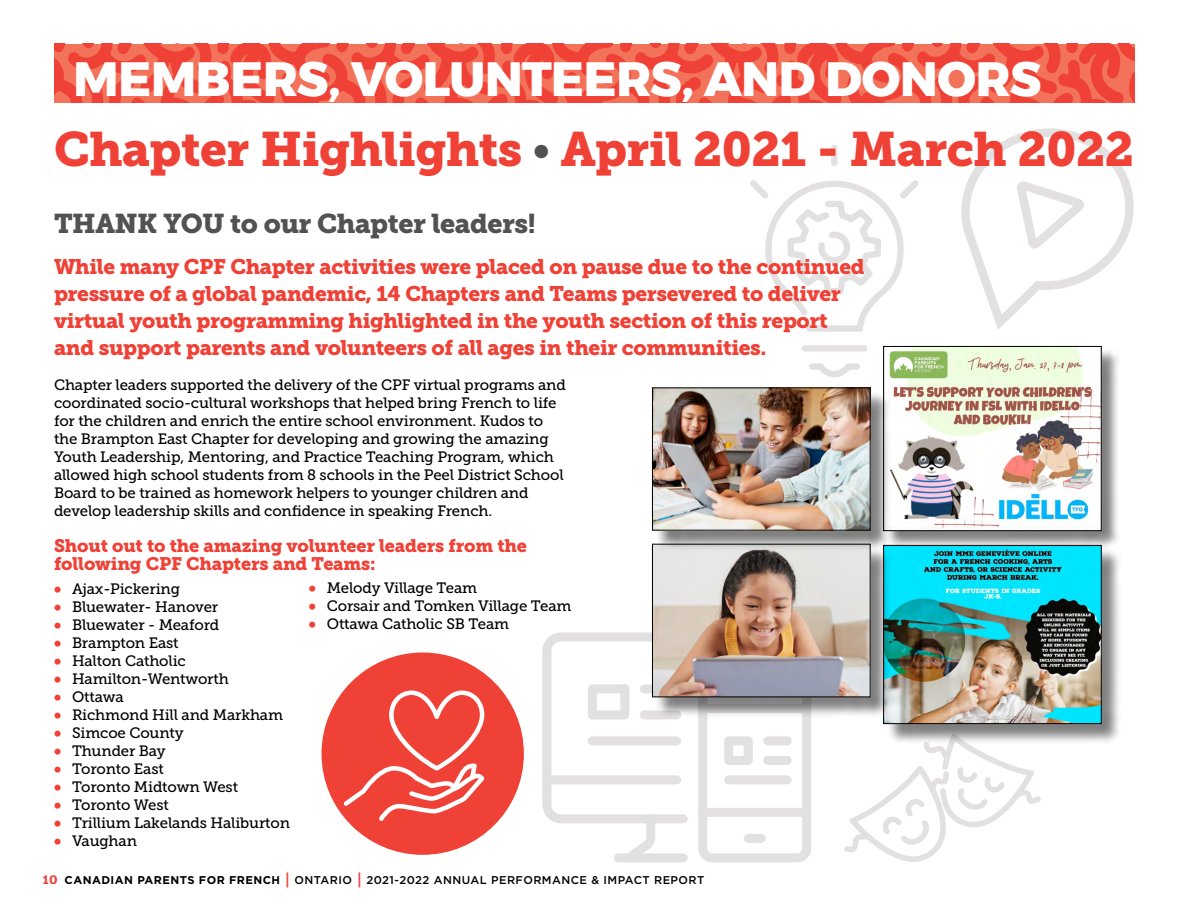
<style>
.page{position:relative;width:1188px;height:918px;background:#fff}
.page>*{position:absolute;margin:0;border:0;box-sizing:border-box;transform-origin:0 0}
.t1{font:48px "Museo Slab 900";letter-spacing:-.01em;color:#ef4136}
.t2{font:800 48px "Montserrat";letter-spacing:-.005em;color:#fff}
.t3{font:27px "Museo Slab 900";letter-spacing:-.02em;color:#515251}
.t4{font:21px/27px "Museo Slab 900";letter-spacing:-.02em;color:#ef4136}
.t5{font:18px/18px "Museo Slab 900";letter-spacing:-.01em;color:#ef4136}
.t6{font:15px/18px "Museo Slab 500";letter-spacing:-.01em;color:#000}
.t7{font:500 11.25px "Gotham";letter-spacing:.04em;color:#000}
.s1{font-size:36px;color:#515251}
.s2{font-family:"Museo Slab";color:#ef4136}
.s3{font-family:"Unit Rounded Pro";font-weight:700;font-size:13.5px;color:#ef4136}
.s4{font-weight:700}
.s5{font-family:"Unit Rounded Pro";font-weight:900;font-size:16.5px;color:#ef4136}
</style>
<div class="page">
<svg style="left:844px;top:744px;width:197px;height:118px"></svg>
<svg style="left:961px;top:128px;width:173px;height:202px"></svg>
<svg style="left:542px;top:632px;width:269px;height:231px"></svg>
<svg style="left:54px;top:44px;width:1080px;height:59px;background:#f05645"></svg>
<svg style="left:750px;top:145px;width:174px;height:233px"></svg>
<div style="left:322px;top:652px;width:202px;height:203px;background:#ef4136;border-radius:50%"></div>
<svg style="left:340px;top:688px;width:145px;height:135px"></svg>
<div style="left:886px;top:349px;width:234px;height:201px;background:#000;opacity:.5"></div>
<img style="left:885px;top:348px;width:214px;height:181px">
<div style="left:883px;top:346px;width:218px;height:185px;border:1px solid #000"></div>
<div style="left:886px;top:548px;width:236px;height:196px;background:#000;opacity:.5"></div>
<img style="left:885px;top:547px;width:214px;height:175px">
<div style="left:883px;top:545px;width:218px;height:179px;border:1px solid #000"></div>
<div style="left:655px;top:547px;width:236px;height:171px;background:#000;opacity:.5"></div>
<img style="left:654px;top:546px;width:214px;height:149px">
<div style="left:652px;top:544px;width:218px;height:153px;border:1px solid #000"></div>
<div style="left:655px;top:390px;width:236px;height:161px;background:#000;opacity:.5"></div>
<img style="left:654px;top:390px;width:214px;height:138px">
<h1 class="t2" style="left:74px;top:40px;width:969px">MEMBERS, VOLUNTEERS, AND DONORS</h1>
<h1 class="t1" style="left:54px;top:122px;width:1082px">Chapter Highlights <span class="s1">•</span> April 2021 - March 2022</h1>
<h2 class="t3" style="left:54px;top:208px;width:483px">THANK YOU to our Chapter leaders!</h2>
<p class="t4" style="left:54px;top:253px;width:812px">While many CPF Chapter activities were placed on pause due to the continued pressure of a global pandemic, 14 Chapters and Teams persevered to deliver virtual youth programming highlighted in the youth section of this report and support parents and volunteers of all ages in their communities.</p>
<p class="t6" style="left:54px;top:376px;width:513px">Chapter leaders supported the delivery of the CPF virtual programs and coordinated socio-cultural workshops that helped bring French to life for the children and enrich the entire school environment. Kudos to the Brampton East Chapter for developing and growing the amazing Youth Leadership, Mentoring, and Practice Teaching Program, which allowed high school students from 8 schools in the Peel District School Board to be trained as homework helpers to younger children and develop leadership skills and confidence in speaking French.</p>
<p class="t5" style="left:54px;top:537px;width:475px">Shout out to the amazing volunteer leaders from the following CPF Chapters and Teams:</p>
<p class="t6" style="left:54px;top:580px;width:128px"><span class="s2">•</span> Ajax-Pickering</p>
<p class="t6" style="left:54px;top:598px;width:166px"><span class="s2">•</span> Bluewater- Hanover</p>
<p class="t6" style="left:54px;top:616px;width:167px"><span class="s2">•</span> Bluewater - Meaford</p>
<p class="t6" style="left:54px;top:634px;width:126px"><span class="s2">•</span> Brampton East</p>
<p class="t6" style="left:54px;top:652px;width:133px"><span class="s2">•</span> Halton Catholic</p>
<p class="t6" style="left:54px;top:670px;width:176px"><span class="s2">•</span> Hamilton-Wentworth</p>
<p class="t6" style="left:54px;top:688px;width:71px"><span class="s2">•</span> Ottawa</p>
<p class="t6" style="left:54px;top:706px;width:231px"><span class="s2">•</span> Richmond Hill and Markham</p>
<p class="t6" style="left:54px;top:724px;width:131px"><span class="s2">•</span> Simcoe County</p>
<p class="t6" style="left:54px;top:742px;width:113px"><span class="s2">•</span> Thunder Bay</p>
<p class="t6" style="left:54px;top:760px;width:111px"><span class="s2">•</span> Toronto East</p>
<p class="t6" style="left:54px;top:778px;width:186px"><span class="s2">•</span> Toronto Midtown West</p>
<p class="t6" style="left:54px;top:796px;width:116px"><span class="s2">•</span> Toronto West</p>
<p class="t6" style="left:54px;top:814px;width:238px"><span class="s2">•</span> Trillium Lakelands Haliburton</p>
<p class="t6" style="left:54px;top:832px;width:85px"><span class="s2">•</span> Vaughan</p>
<p class="t6" style="left:309px;top:579px;width:170px"><span class="s2">•</span> Melody Village Team</p>
<p class="t6" style="left:309px;top:597px;width:264px"><span class="s2">•</span> Corsair and Tomken Village Team</p>
<p class="t6" style="left:309px;top:615px;width:202px"><span class="s2">•</span> Ottawa Catholic SB Team</p>
<p class="t7" style="left:43px;top:873px;width:663px"><span class="s3">10</span> <span class="s4">CANADIAN PARENTS FOR FRENCH</span> <span class="s5">|</span> ONTARIO <span class="s5">|</span> 2021-2022 ANNUAL PERFORMANCE &amp; IMPACT REPORT</p>
</div>
